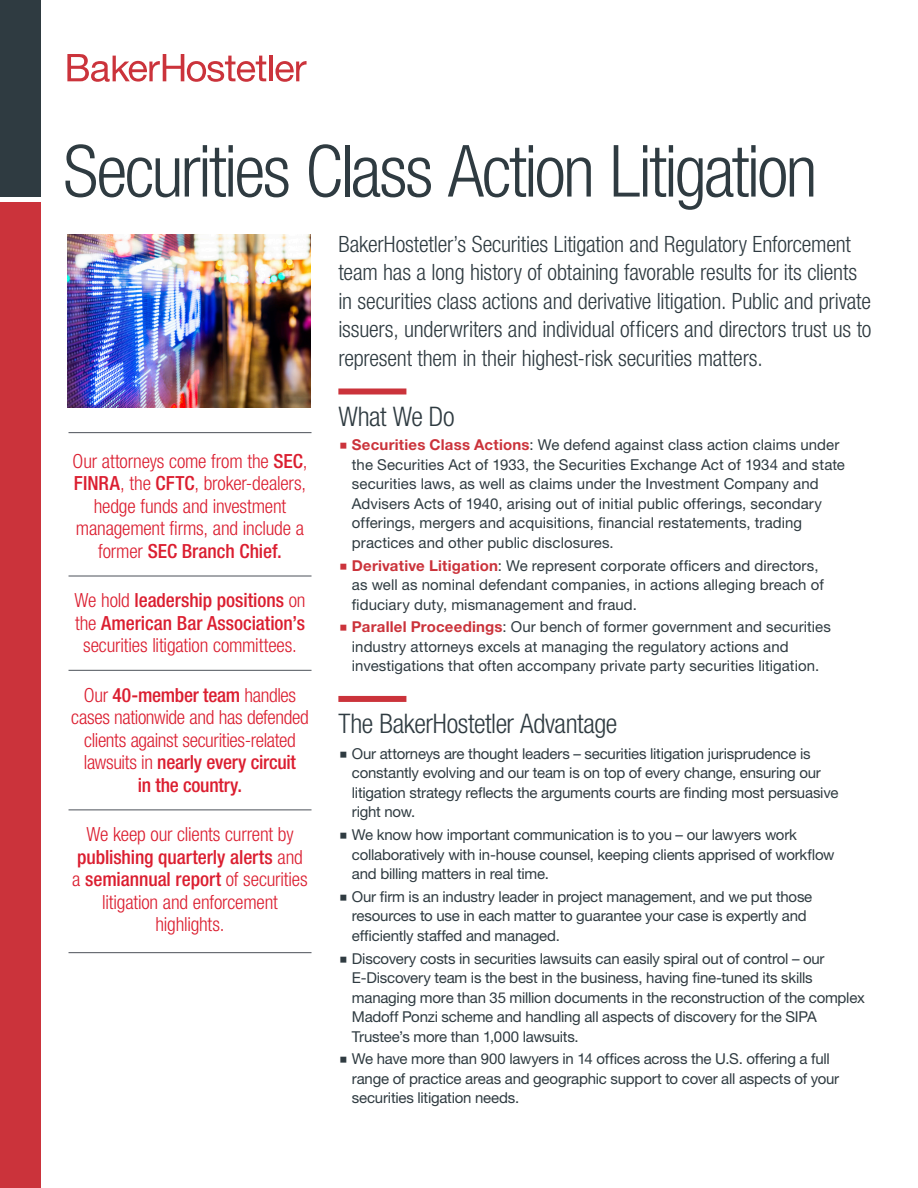
<style>
.page{position:relative;width:918px;height:1188px;background:#fff}
.page>*{position:absolute;margin:0;border:0;box-sizing:border-box;transform-origin:0 0}
.Hd_1{font:300 condensed 72px "Helvetica Neue LT Std";letter-spacing:-.035em;color:#2f3b41}
.Hd_2{font:300 condensed 27px "Helvetica Neue LT Std";letter-spacing:-.015em;color:#2f3b41}
.Intro{font:300 condensed 22.5px/28.5px "Helvetica Neue LT Std";letter-spacing:-.01em;color:#2f3b41}
.Quote_-_Back{font:300 condensed 19.5px/22.5px "Helvetica Neue LT Std";letter-spacing:-.01em;color:#db1e30;text-align:center}
.Quote_-_Back-2{font:500 condensed 19.5px/22.5px "Helvetica Neue LT Std";letter-spacing:-.005em;color:#db1e30;text-align:center}
.t1{font:15px/19.5px "Helvetica Neue LT Std";letter-spacing:-.01em;color:#2f3b41}
.s1{font-weight:700;color:#cb333b}
.s2{font-weight:500}
.s3{font-weight:300}
</style>
<div class="page">
<div style="left:0;top:0;width:40px;height:197px;background:#2f3b41"></div>
<div style="left:0;top:202px;width:40px;height:986px;background:#cb333b"></div>
<img style="left:68px;top:234px;width:243px;height:173px">
<svg style="left:67px;top:54px;width:199px;height:28px"></svg>
<svg style="left:275px;top:61px;width:32px;height:21px"></svg>
<hr style="left:270px;top:56px;width:3px;height:25px;background:#cb333b">
<div style="left:338px;top:388px;width:68px;height:6px;background:#cb333b"></div>
<div style="left:338px;top:696px;width:68px;height:6px;background:#cb333b"></div>
<hr style="left:69px;top:432px;width:243px;height:1px;background:#4c5159">
<hr style="left:69px;top:576px;width:243px;height:1px;background:#4c5159">
<hr style="left:69px;top:670px;width:243px;height:1px;background:#4c5159">
<hr style="left:69px;top:810px;width:243px;height:1px;background:#4c5159">
<hr style="left:69px;top:952px;width:243px;height:1px;background:#4c5159">
<p class="Hd_1" style="left:63px;top:130px;width:756px">Securities Class Action Litigation</p>
<p class="Intro" style="left:338px;top:229px;width:535px">BakerHostetler’s Securities Litigation and Regulatory Enforcement team has a long history of obtaining favorable results for its clients in securities class actions and derivative litigation. Public and private issuers, underwriters and individual officers and directors trust us to represent them in their highest-risk securities matters.</p>
<p class="Hd_2" style="left:338px;top:401px;width:118px">What We Do</p>
<p class="t1" style="left:352px;top:435px;width:495px"><span class="s1">Securities Class Actions</span>: We defend against class action claims under the Securities Act of 1933, the Securities Exchange Act of 1934 and state securities laws, as well as claims under the Investment Company and Advisers Acts of 1940, arising out of initial public offerings, secondary offerings, mergers and acquisitions, financial restatements, trading practices and other public disclosures.</p>
<p class="t1" style="left:352px;top:555px;width:473px"><span class="s1">Derivative Litigation</span>: We represent corporate officers and directors, as well as nominal defendant companies, in actions alleging breach of fiduciary duty, mismanagement and fraud.</p>
<p class="t1" style="left:352px;top:617px;width:481px"><span class="s1">Parallel Proceedings</span>: Our bench of former government and securities industry attorneys excels at managing the regulatory actions and investigations that often accompany private party securities litigation.</p>
<p class="Quote_-_Back" style="left:73px;top:450px;width:236px">Our attorneys come from the <span class="s2">SEC</span>,<br><span class="s2">FINRA</span>, the <span class="s2">CFTC</span>, broker-dealers, hedge funds and investment management firms, and include a former <span class="s2">SEC Branch Chief.</span></p>
<p class="Quote_-_Back-2" style="left:75px;top:589px;width:232px"><span class="s3">We hold</span> leadership positions <span class="s3">on the</span> American Bar Association’s <span class="s3">securities litigation committees.</span></p>
<p class="Quote_-_Back" style="left:71px;top:684px;width:239px">Our <span class="s2">40-member team</span> handles cases nationwide and has defended clients against securities-related lawsuits in <span class="s2">nearly every circuit<br>in the country.</span></p>
<p class="Quote_-_Back" style="left:72px;top:823px;width:237px">We keep our clients current by <span class="s2">publishing quarterly alerts</span> and a <span class="s2">semiannual report</span> of securities litigation and enforcement highlights.</p>
<p class="Hd_2" style="left:338px;top:708px;width:281px">The BakerHostetler Advantage</p>
<p class="t1" style="left:352px;top:744px;width:488px">Our attorneys are thought leaders – securities litigation jurisprudence is constantly evolving and our team is on top of every change, ensuring our litigation strategy reflects the arguments courts are finding most persuasive right now.</p>
<p class="t1" style="left:352px;top:825px;width:484px">We know how important communication is to you – our lawyers work collaboratively with in-house counsel, keeping clients apprised of workflow and billing matters in real time.</p>
<p class="t1" style="left:352px;top:887px;width:462px">Our firm is an industry leader in project management, and we put those resources to use in each matter to guarantee your case is expertly and efficiently staffed and managed.</p>
<p class="t1" style="left:352px;top:948px;width:514px">Discovery costs in securities lawsuits can easily spiral out of control – our E-Discovery team is the best in the business, having fine-tuned its skills managing more than 35 million documents in the reconstruction of the complex Madoff Ponzi scheme and handling all aspects of discovery for the SIPA Trustee’s more than 1,000 lawsuits.</p>
<p class="t1" style="left:352px;top:1049px;width:489px">We have more than 900 lawyers in 14 offices across the U.S. offering a full range of practice areas and geographic support to cover all aspects of your securities litigation needs.</p>
</div>
